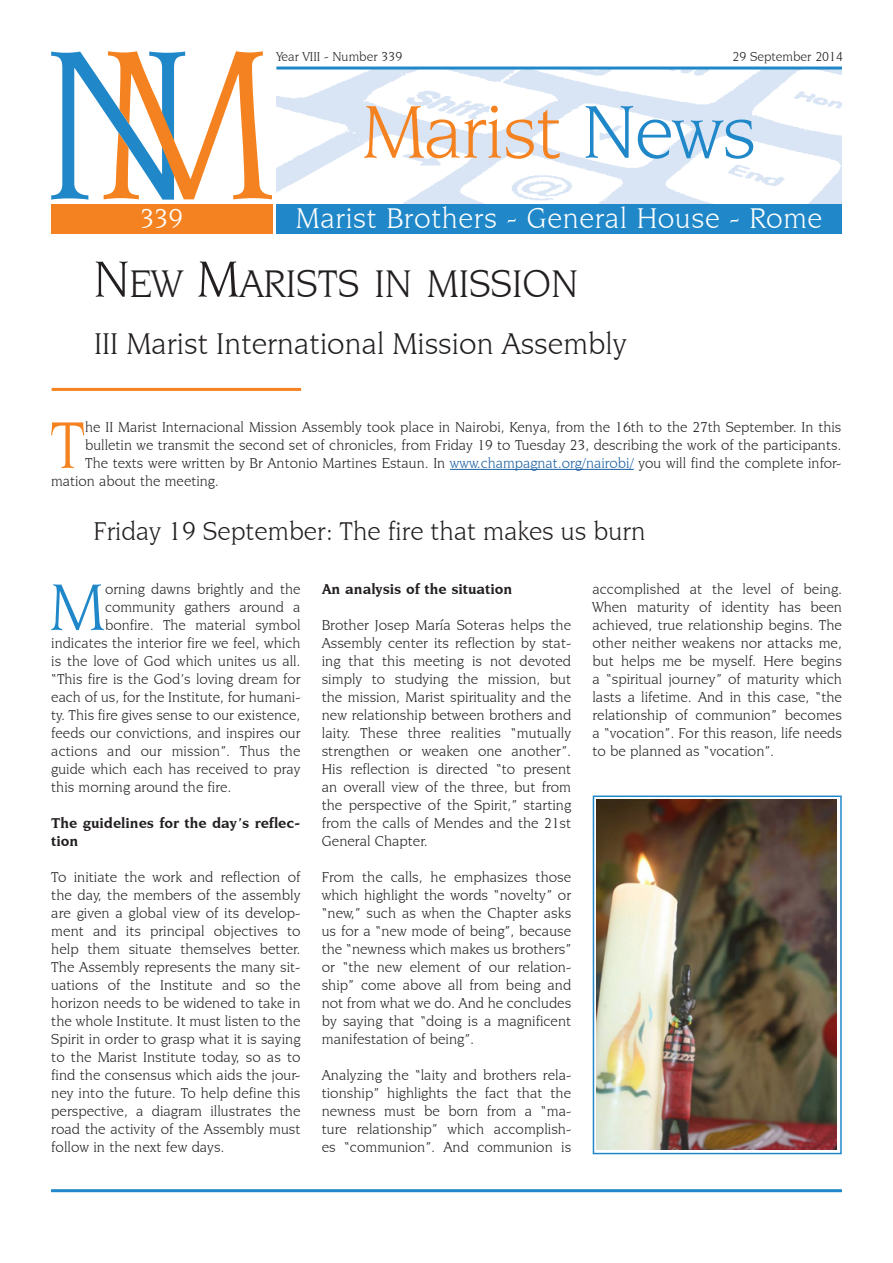
<style>
.page{position:relative;width:893px;height:1263px;background:#fff}
.page>*{position:absolute;margin:0;border:0;box-sizing:border-box;transform-origin:0 0}
.Normale{font:79.5px "Novarese IT Cby BT";letter-spacing:-.015em;color:#f58220}
.paragrafo4ComMaiuscu{font:70.2px "Novarese IT Cby BT";color:#f58220}
.paragrafo4ComMaiuscu-2{font:70.2px "Novarese IT Cby BT";color:#2088c9}
.Titolo{font:40.5px "Novarese IT Cby BT";color:#231f20}
.Sottotitolo{font:31.5px "Novarese IT Cby BT";color:#231f20}
.Normale-2{font:30px "Novarese IT Cby BT";letter-spacing:.02em;color:#fff}
.Normale-3{font:28.5px "Novarese IT Cby BT";color:#fff}
.Sottotitolo-2{font:27px "Novarese IT Cby BT";color:#231f20}
.paragrafo4{font:15px/18px "Novarese IT Cby BT";color:#231f20;text-align:justify}
.paragrafo4ComMaiuscu-3{font:15px "Novarese IT Cby BT";color:#231f20}
.paragrafo4-2{font:700 15px/18px "Novarese IT Cby BT";color:#231f20}
.Normale-4{font:13.5px "Novarese IT Cby BT";color:#231f20}
.s1{color:#2088c9}
.s2{font-size:54px}
.s3{color:#175d9e}
</style>
<div class="page">
<img style="left:276px;top:70px;width:566px;height:134px">
<hr style="left:276px;top:67px;width:566px;height:3px;background:#2088c9">
<div style="left:276px;top:204px;width:566px;height:30px;background:#2088c9"></div>
<svg style="left:51px;top:51px;width:221px;height:149px"></svg>
<hr style="left:51px;top:1189px;width:791px;height:3px;background:#2088c9">
<div style="left:51px;top:204px;width:221px;height:30px;background:#f58220"></div>
<hr style="left:52px;top:388px;width:249px;height:3px;background:#f58220">
<hr style="left:450px;top:469px;width:184px;height:1px;background:#175d9e">
<img style="left:597px;top:799px;width:240px;height:350px">
<div style="left:593px;top:795px;width:249px;height:359px;border:2px solid #2088c9"></div>
<p class="Normale-4" style="left:276px;top:49px;width:127px">Year VIII - Number 339</p>
<p class="Normale-4" style="left:732px;top:49px;width:112px">29 September 2014</p>
<p class="Normale-3" style="left:140px;top:202px;width:45px">339</p>
<p class="Normale" style="left:362px;top:85px;width:396px">Marist <span class="s1">News</span></p>
<p class="Normale-2" style="left:296px;top:201px;width:528px">Marist Brothers - General House - Rome</p>
<p class="Titolo" style="left:94px;top:259px;width:483px"><span class="s2">N</span>EW <span class="s2">M</span>ARISTS IN MISSION</p>
<p class="Sottotitolo" style="left:94px;top:325px;width:534px">III Marist International Mission Assembly</p>
<p class="paragrafo4ComMaiuscu" style="left:50px;top:403px;width:37px">T</p>
<p class="paragrafo4ComMaiuscu-3" style="left:85px;top:418px;width:758px">he II Marist Internacional Mission Assembly took place in Nairobi, Kenya, from the 16th to the 27th September. In this</p>
<p class="paragrafo4ComMaiuscu-3" style="left:85px;top:436px;width:758px">bulletin we transmit the second set of chronicles, from Friday 19 to Tuesday 23, describing the work of the participants.</p>
<p class="paragrafo4ComMaiuscu-3" style="left:85px;top:454px;width:758px">The texts were written by Br Antonio Martines Estaun. In <span class="s3">www.champagnat.org/nairobi/</span> you will find the complete infor-</p>
<p class="paragrafo4ComMaiuscu-3" style="left:51px;top:472px;width:169px">mation about the meeting.</p>
<p class="Sottotitolo-2" style="left:94px;top:516px;width:553px">Friday 19 September: The fire that makes us burn</p>
<p class="paragrafo4ComMaiuscu-2" style="left:49px;top:565px;width:57px">M</p>
<p class="paragrafo4ComMaiuscu-3" style="left:105px;top:580px;width:197px">orning dawns brightly and the</p>
<p class="paragrafo4-2" style="left:322px;top:580px;width:192px">An analysis of the situation</p>
<p class="paragrafo4" style="left:322px;top:616px;width:251px">Brother Josep María Soteras helps the Assembly center its reflection by stat&shy;ing that this meeting is not devoted simply to studying the mission, but the mission, Marist spirituality and the new relationship between brothers and laity. These three realities “mutually strengthen or weaken one another”.<br>His reflection is directed “to present an overall view of the three, but from the perspective of the Spirit,” starting from the calls of Mendes and the 21st General Chapter.</p>
<p class="paragrafo4" style="left:322px;top:868px;width:251px">From the calls, he emphasizes those which highlight the words “novelty” or “new,” such as when the Chapter asks us for a “new mode of being”, because the “newness which makes us brothers” or “the new element of our relation&shy;ship” come above all from being and not from what we do. And he concludes by saying that “doing is a magnificent manifestation of being”.</p>
<p class="paragrafo4" style="left:322px;top:1066px;width:251px">Analyzing the “laity and brothers rela&shy;tionship” highlights the fact that the newness must be born from a “ma&shy;ture relationship” which accomplish&shy;es “communion”. And communion is</p>
<p class="paragrafo4" style="left:592px;top:580px;width:251px">accomplished at the level of being.<br>When maturity of identity has been achieved, true relationship begins. The other neither weakens nor attacks me, but helps me be myself. Here begins a “spiritual journey” of maturity which lasts a lifetime. And in this case, “the relationship of communion” becomes a “vocation”. For this reason, life needs to be planned as “vocation”.</p>
<p class="paragrafo4ComMaiuscu-3" style="left:105px;top:598px;width:197px">community gathers around a</p>
<p class="paragrafo4ComMaiuscu-3" style="left:105px;top:616px;width:197px">bonfire. The material symbol</p>
<p class="paragrafo4ComMaiuscu-3" style="left:51px;top:634px;width:251px">indicates the interior fire we feel, which</p>
<p class="paragrafo4ComMaiuscu-3" style="left:51px;top:652px;width:251px">is the love of God which unites us all.</p>
<p class="paragrafo4ComMaiuscu-3" style="left:51px;top:670px;width:251px">“This fire is the God’s loving dream for</p>
<p class="paragrafo4ComMaiuscu-3" style="left:51px;top:688px;width:251px">each of us, for the Institute, for humani-</p>
<p class="paragrafo4ComMaiuscu-3" style="left:51px;top:706px;width:251px">ty. This fire gives sense to our existence,</p>
<p class="paragrafo4ComMaiuscu-3" style="left:51px;top:724px;width:251px">feeds our convictions, and inspires our</p>
<p class="paragrafo4ComMaiuscu-3" style="left:51px;top:742px;width:251px">actions and our mission”. Thus the</p>
<p class="paragrafo4ComMaiuscu-3" style="left:51px;top:760px;width:251px">guide which each has received to pray</p>
<p class="paragrafo4ComMaiuscu-3" style="left:51px;top:778px;width:182px">this morning around the fire.</p>
<p class="paragrafo4-2" style="left:51px;top:814px;width:251px">The guidelines for the day’s reflec&shy;tion</p>
<p class="paragrafo4" style="left:51px;top:868px;width:251px">To initiate the work and reflection of the day, the members of the assembly are given a global view of its develop&shy;ment and its principal objectives to help them situate themselves better.<br>The Assembly represents the many sit&shy;uations of the Institute and so the horizon needs to be widened to take in the whole Institute. It must listen to the Spirit in order to grasp what it is saying to the Marist Institute today, so as to find the consensus which aids the jour&shy;ney into the future. To help define this perspective, a diagram illustrates the road the activity of the Assembly must follow in the next few days.</p>
</div>
